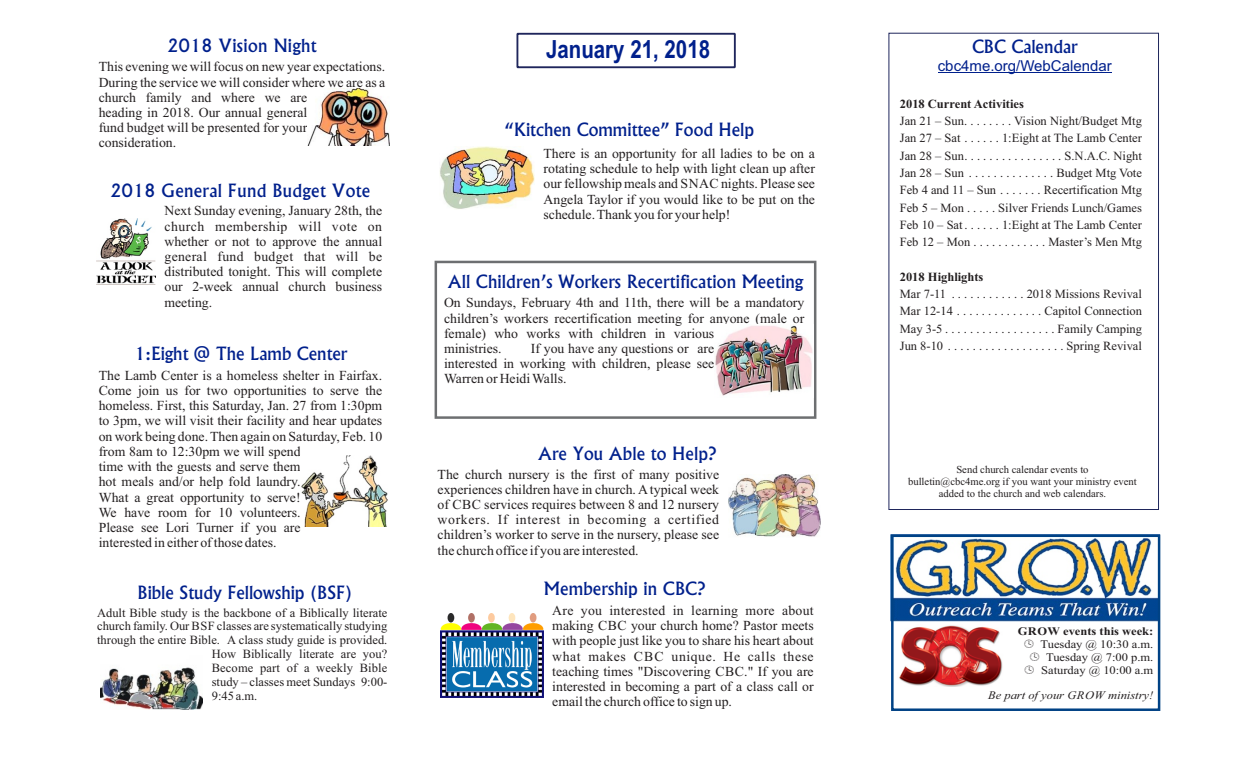
<style>
.page{position:relative;width:1260px;height:765px;background:#fff}
.page>*{position:absolute;margin:0;border:0;box-sizing:border-box;transform-origin:0 0}
.t1{font:700 25px "Arial Narrow";color:#00208c}
.t2{font:500 17.5px "Albertus";letter-spacing:.01em;color:#00208c}
.t3{font:15px "Arial";color:#00208c}
.t4{font:13.75px/15.2px "Times New Roman";color:#231f20;text-align:justify}
.t5{font:12.5px/17.2px "Times New Roman";color:#231f20;text-align:justify}
.t6{font:700 12.5px "Times New Roman";color:#231f20}
.t7{font:11.5px/12.9px "Times New Roman";color:#231f20;text-align:center;scale:1.08 1}
.t8{font:italic 11.5px "Times New Roman";color:#231f20;scale:1.08 1}
.t9{font:700 11.5px "Times New Roman";color:#231f20;scale:1.08 1}
.t10{font:10.62px/11.8px "Times New Roman";color:#231f20;text-align:center}
</style>
<div class="page">
<div style="left:889px;top:33px;width:270px;height:477px;border:1px solid #1f265c"></div>
<hr style="left:938px;top:73px;width:174px;height:1px;background:#00208c">
<img style="left:895px;top:539px;width:261px;height:82px">
<div style="left:891px;top:535px;width:269px;height:176px;border:3px solid #004285"></div>
<div style="left:516px;top:33px;width:220px;height:35px;border:2px solid #1f265c"></div>
<svg style="left:434px;top:260px;width:383px;height:159px"></svg>
<img style="left:714px;top:325px;width:100px;height:73px">
<img style="left:307px;top:88px;width:83px;height:58px">
<img style="left:97px;top:219px;width:59px;height:65px">
<img style="left:301px;top:456px;width:87px;height:70px">
<img style="left:899px;top:625px;width:104px;height:61px">
<img style="left:440px;top:613px;width:103px;height:85px">
<img style="left:100px;top:667px;width:103px;height:43px">
<img style="left:440px;top:147px;width:95px;height:62px">
<img style="left:728px;top:474px;width:93px;height:63px">
<p class="t2" style="left:168px;top:39px;width:151px">2018 Vision Night</p>
<p class="t4" style="left:99px;top:60px;width:288px;text-align:left">This evening we will focus on new year expectations.<br>During the service we will consider where we are as a church family and where we are<br>heading in 2018. Our annual general<br>fund budget will be presented for your consideration.</p>
<p class="t2" style="left:111px;top:183px;width:261px">2018 General Fund Budget Vote</p>
<p class="t4" style="left:165px;top:204px;width:219px">Next Sunday evening, January 28th, the church membership will vote on whether or not to approve the annual general fund budget that will be distributed tonight. This will complete our 2-week annual church business meeting.</p>
<p class="t2" style="left:135px;top:347px;width:214px">1:Eight @ The Lamb Center</p>
<p class="t4" style="left:99px;top:369px;width:285px;text-align:left">The Lamb Center is a homeless shelter in Fairfax.<br>Come join us for two opportunities to serve the homeless. First, this Saturday, Jan. 27 from 1:30pm to 3pm, we will visit their facility and hear updates on work being done. Then again on Saturday, Feb. 10 from 8am to 12:30pm we will spend<br>time with the guests and serve them<br>hot meals and/or help fold laundry.<br>What a great opportunity to serve!<br>We have room for 10 volunteers.<br>Please see Lori Turner if you are<br>interested in either of those dates.</p>
<p class="t2" style="left:138px;top:586px;width:216px">Bible Study Fellowship (BSF)</p>
<p class="t5" style="left:97px;top:605px;width:292px">Adult Bible study is the backbone of a Biblically literate</p>
<p class="t5" style="left:97px;top:619px;width:292px">church family. Our BSF classes are systematically studying</p>
<p class="t5" style="left:97px;top:633px;width:292px">through the entire Bible. A class study guide is provided.</p>
<p class="t5" style="left:212px;top:647px;width:177px">How Biblically literate are you?</p>
<p class="t5" style="left:212px;top:660px;width:177px">Become part of a weekly Bible</p>
<p class="t5" style="left:212px;top:674px;width:177px">study – classes meet Sundays 9:00-</p>
<p class="t5" style="left:212px;top:688px;width:47px">9:45 a.m.</p>
<h1 class="t1" style="left:546px;top:40px;width:166px">January 21, 2018</h1>
<p class="t2" style="left:505px;top:122px;width:251px">“Kitchen Committee” Food Help</p>
<p class="t4" style="left:544px;top:147px;width:273px">There is an opportunity for all ladies to be on a rotating schedule to help with light clean up after our fellowship meals and SNAC nights. Please see Angela Taylor if you would like to be put on the schedule. Thank you for your help!</p>
<p class="t2" style="left:448px;top:275px;width:357px">All Children’s Workers Recertification Meeting</p>
<p class="t4" style="left:444px;top:296px;width:362px;text-align:left">On Sundays, February 4th and 11th, there will be a mandatory children’s workers recertification meeting for anyone (male or female) who works with children in various<br>ministries.</p>
<p class="t4" style="left:444px;top:342px;width:272px;text-indent:87px">If you have any questions or are interested in working with children, please see Warren or Heidi Walls.</p>
<p class="t2" style="left:538px;top:447px;width:180px">Are You Able to Help?</p>
<p class="t4" style="left:438px;top:468px;width:283px">The church nursery is the first of many positive experiences children have in church. A typical week of CBC services requires between 8 and 12 nursery workers. If interest in becoming a certified children’s worker to serve in the nursery, please see the church office if you are interested.</p>
<p class="t2" style="left:544px;top:582px;width:163px">Membership in CBC?</p>
<p class="t4" style="left:552px;top:604px;width:263px">Are you interested in learning more about making CBC your church home? Pastor meets with people just like you to share his heart about what makes CBC unique. He calls these teaching times "Discovering CBC." If you are interested in becoming a part of a class call or email the church office to sign up.</p>
<p class="t2" style="left:972px;top:40px;width:107px">CBC Calendar</p>
<p class="t3" style="left:938px;top:60px;width:175px">cbc4me.org/WebCalendar</p>
<p class="t6" style="left:900px;top:99px;width:126px">2018 Current Activities</p>
<p class="t5" style="left:900px;top:114px;width:244px">Jan 21 – Sun. . . . . . . . Vision Night/Budget Mtg Jan 27 – Sat . . . . . . 1:Eight at The Lamb Center Jan 28 – Sun. . . . . . . . . . . . . . . . S.N.A.C. Night Jan 28 – Sun . . . . . . . . . . . . . . Budget Mtg Vote Feb 4 and 11 – Sun . . . . . . . Recertification Mtg Feb 5 – Mon . . . . . Silver Friends Lunch/Games Feb 10 – Sat. . . . . . 1:Eight at The Lamb Center Feb 12 – Mon . . . . . . . . . . . . Master’s Men Mtg</p>
<p class="t6" style="left:900px;top:272px;width:85px">2018 Highlights</p>
<p class="t5" style="left:900px;top:287px;width:244px">Mar 7-11 . . . . . . . . . . . . 2018 Missions Revival Mar 12-14 . . . . . . . . . . . . . . Capitol Connection May 3-5..................Family Camping Jun 8-10 ...................Spring Revival</p>
<p class="t10" style="left:908px;top:465px;width:230px">Send church calendar events to<br>bulletin@cbc4me.org if you want your ministry event added to the church and web calendars.</p>
<p class="t9" style="left:1018px;top:627px;width:127px">GROW events this week:</p>
<p class="t7" style="left:1041px;top:639px;width:106px">Tuesday @ 10:30 a.m.<br>Tuesday @ 7:00 p.m.<br>Saturday @ 10:00 a.m</p>
<p class="t8" style="left:988px;top:691px;width:154px">Be part of your GROW ministry!</p>
</div>
